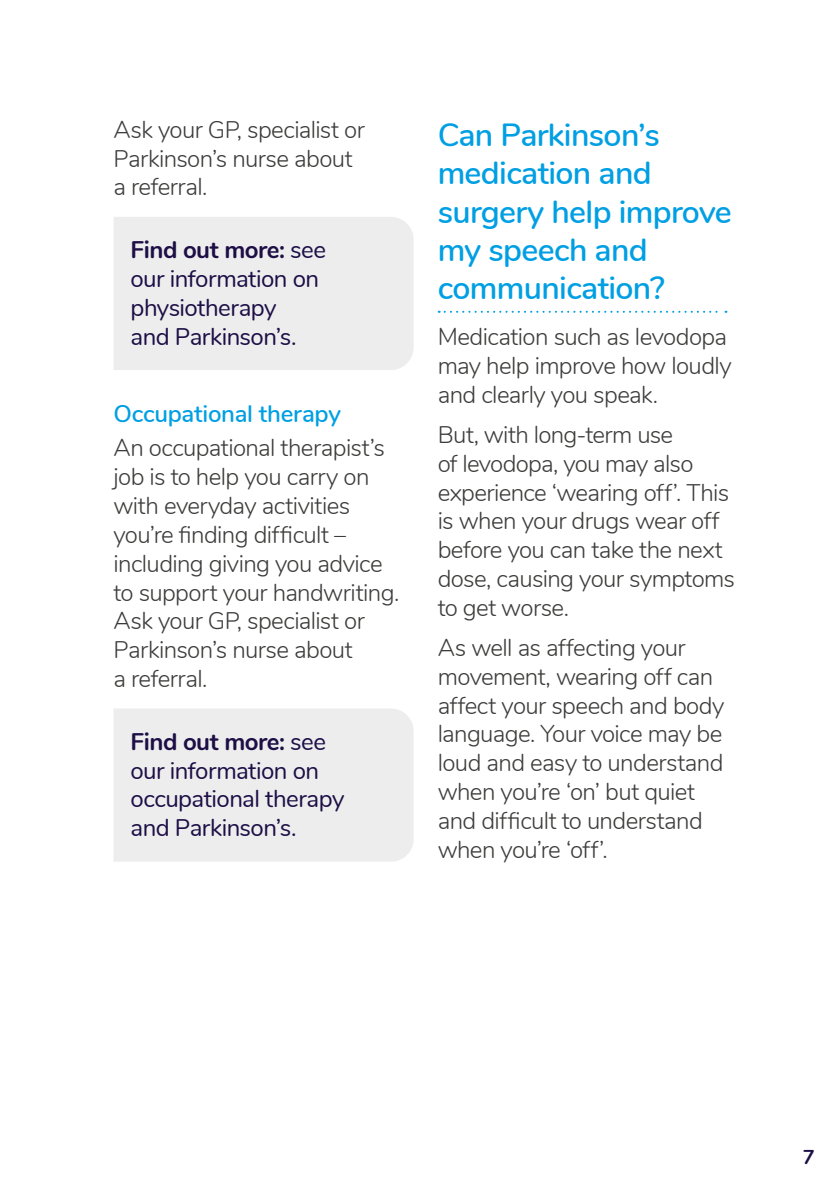
<style>
.page{position:relative;width:840px;height:1191px;background:#fff}
.page>*{position:absolute;margin:0;border:0;box-sizing:border-box;transform-origin:0 0}
.t1{font:600 32px/38.4px "Nunito";letter-spacing:-.02em;color:#009fe3}
.t2{font:300 24px/28.8px "Nunito";letter-spacing:-.025em;color:#3c3c3b}
.t3{font:24px/28.8px "Nunito";letter-spacing:-.025em;color:#1d0e46}
.t4{font:600 24px "Nunito";letter-spacing:-.015em;color:#009fe3}
.t5{font:700 20px "Nunito";color:#1d0e46}
.s1{font-weight:700}
</style>
<div class="page">
<div style="left:114px;top:217px;width:299px;height:153px;background:#ededed"></div>
<div style="left:114px;top:709px;width:299px;height:152px;background:#ededed"></div>
<svg style="left:438px;top:311px;width:288px;height:2px"></svg>
<p class="t2" style="left:113px;top:114px;width:253px">Ask your GP, specialist or<br>Parkinson’s nurse about a referral.</p>
<p class="t3" style="left:130px;top:234px;width:197px"><span class="s1">Find out more:</span> see our information on physiotherapy<br>and Parkinson’s.</p>
<p class="t4" style="left:113px;top:396px;width:229px">Occupational therapy</p>
<p class="t2" style="left:113px;top:432px;width:287px">An occupational therapist’s job is to help you carry on with everyday activities you’re finding difficult – including giving you advice to support your handwriting.<br>Ask your GP, specialist or<br>Parkinson’s nurse about<br>a referral.</p>
<p class="t3" style="left:130px;top:725px;width:215px"><span class="s1">Find out more:</span> see our information on occupational therapy and Parkinson’s.</p>
<h1 class="t1" style="left:437px;top:114px;width:295px">Can Parkinson’s medication and surgery help improve my speech and communication?</h1>
<p class="t2" style="left:437px;top:321px;width:295px">Medication such as levodopa may help improve how loudly and clearly you speak.</p>
<p class="t2" style="left:437px;top:419px;width:299px">But, with long-term use<br>of levodopa, you may also experience ‘wearing off’. This is when your drugs wear off before you can take the next dose, causing your symptoms to get worse.</p>
<p class="t2" style="left:437px;top:632px;width:288px">As well as affecting your movement, wearing off can affect your speech and body language. Your voice may be loud and easy to understand when you’re ‘on’ but quiet and difficult to understand when you’re ‘off’.</p>
<p class="t5" style="left:802px;top:1142px;width:13px">7</p>
</div>
